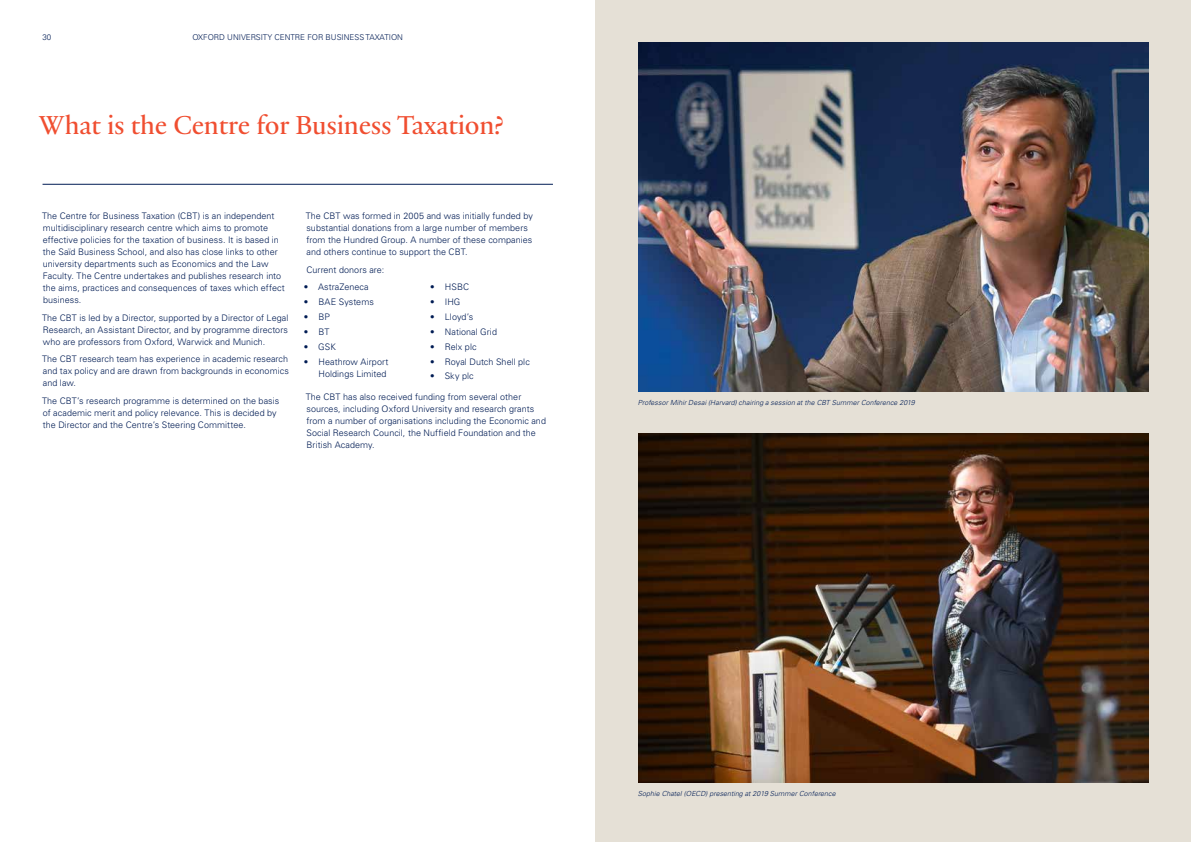
<style>
.page{position:relative;width:1191px;height:842px;background:#fff}
.page>*{position:absolute;margin:0;border:0;box-sizing:border-box;transform-origin:0 0}
.t1{font:28px "Practice";letter-spacing:-.01em;color:#f04e30}
.t2{font:300 9px/12px "Univers LT Std";letter-spacing:.005em;color:#001c54}
.t3{font:300 8px "Univers LT Std";color:#001c54}
.t4{font:italic 300 7px "Univers LT Std";letter-spacing:.01em;color:#001c54}
</style>
<div class="page">
<div style="left:595px;top:0;width:596px;height:842px;background:#e5e0d6"></div>
<hr style="left:43px;top:184px;width:510px;height:1px;background:#001c54">
<img style="left:638px;top:43px;width:510px;height:348px">
<img style="left:638px;top:434px;width:510px;height:348px">
<p class="t3" style="left:43px;top:32px;width:10px">30</p>
<p class="t3" style="left:192px;top:32px;width:212px">OXFORD UNIVERSITY CENTRE FOR BUSINESS TAXATION</p>
<h1 class="t1" style="left:39px;top:107px;width:466px">What is the Centre for Business Taxation?</h1>
<p class="t2" style="left:42px;top:210px;width:244px">The Centre for Business Taxation (CBT) is an independent multidisciplinary research centre which aims to promote effective policies for the taxation of business. It is based in the Saïd Business School, and also has close links to other university departments such as Economics and the Law Faculty. The Centre undertakes and publishes research into the aims, practices and consequences of taxes which effect business.</p>
<p class="t2" style="left:42px;top:312px;width:248px;text-align:justify">The CBT is led by a Director, supported by a Director of Legal Research, an Assistant Director, and by programme directors who are professors from Oxford, Warwick and Munich.</p>
<p class="t2" style="left:42px;top:353px;width:248px;text-align:justify">The CBT research team has experience in academic research and tax policy and are drawn from backgrounds in economics and law.</p>
<p class="t2" style="left:42px;top:395px;width:239px">The CBT’s research programme is determined on the basis of academic merit and policy relevance. This is decided by the Director and the Centre’s Steering Committee.</p>
<p class="t2" style="left:306px;top:210px;width:229px">The CBT was formed in 2005 and was initially funded by substantial donations from a large number of members from the Hundred Group. A number of these companies and others continue to support the CBT.</p>
<p class="t2" style="left:306px;top:264px;width:79px">Current donors are:</p>
<p class="t2" style="left:304px;top:281px;width:66px">• AstraZeneca</p>
<p class="t2" style="left:304px;top:296px;width:71px">• BAE Systems</p>
<p class="t2" style="left:304px;top:311px;width:28px">• BP</p>
<p class="t2" style="left:304px;top:326px;width:27px">• BT</p>
<p class="t2" style="left:304px;top:341px;width:34px">• GSK</p>
<p class="t2" style="left:304px;top:355px;width:86px;text-align:right">• Heathrow Airport<br>Holdings Limited</p>
<p class="t2" style="left:430px;top:281px;width:40px">• HSBC</p>
<p class="t2" style="left:430px;top:296px;width:32px">• IHG</p>
<p class="t2" style="left:430px;top:311px;width:45px">• Lloyd’s</p>
<p class="t2" style="left:430px;top:326px;width:68px">• National Grid</p>
<p class="t2" style="left:430px;top:341px;width:48px">• Relx plc</p>
<p class="t2" style="left:430px;top:355px;width:101px">• Royal Dutch Shell plc</p>
<p class="t2" style="left:430px;top:370px;width:45px">• Sky plc</p>
<p class="t2" style="left:306px;top:391px;width:242px">The CBT has also received funding from several other sources, including Oxford University and research grants from a number of organisations including the Economic and Social Research Council, the Nuffield Foundation and the British Academy.</p>
<p class="t4" style="left:638px;top:398px;width:278px">Professor Mihir Desai (Harvard) chairing a session at the CBT Summer Conference 2019</p>
<p class="t4" style="left:638px;top:789px;width:199px">Sophie Chatel (OECD) presenting at 2019 Summer Conference</p>
</div>
